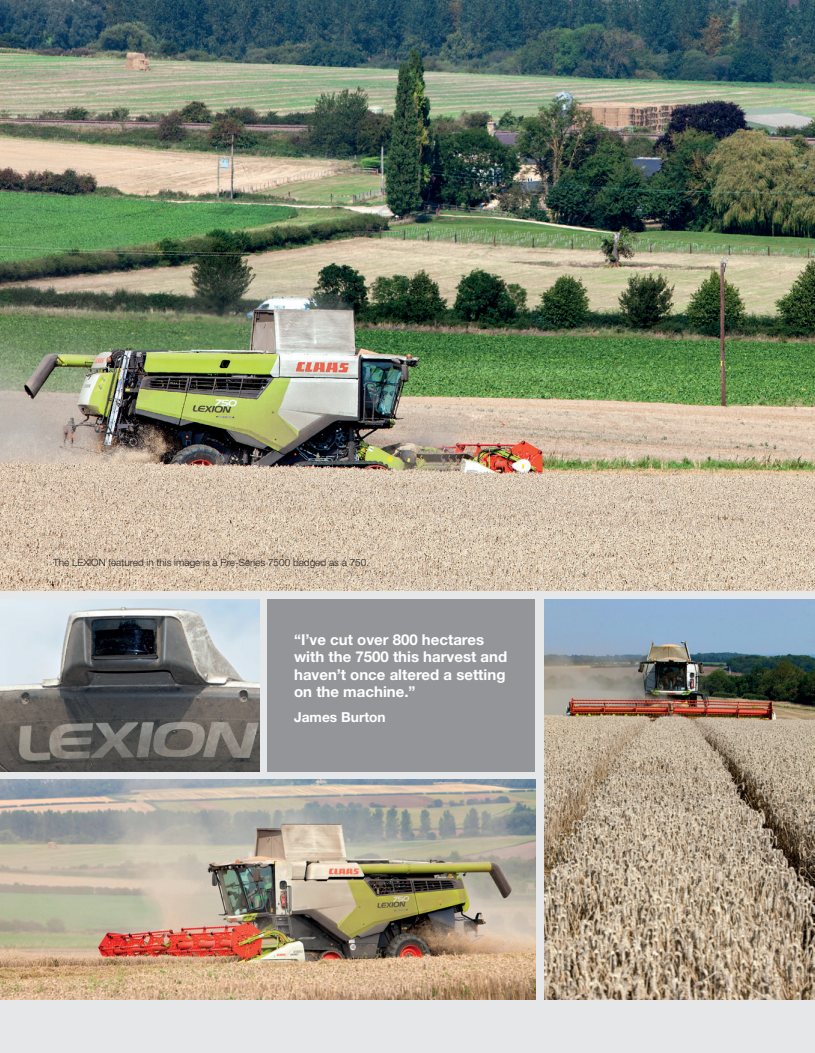
<style>
.page{position:relative;width:815px;height:1053px;background:#fff}
.page>*{position:absolute;margin:0;border:0;box-sizing:border-box;transform-origin:0 0}
.t1{font:700 15px/17.5px "Helvetica Neue LT Std";color:#fff}
.t2{font:700 13.75px "Helvetica Neue LT Std";color:#fff}
.t3{font:300 10px "Helvetica Neue LT Std";color:#231f20}
</style>
<div class="page">
<div style="left:0;top:0;width:815px;height:1052px;background:#e6e7e9"></div>
<img style="left:0;top:599px;width:259px;height:172px">
<img style="left:0;top:780px;width:535px;height:219px">
<div style="left:267px;top:599px;width:268px;height:172px;background:#939598"></div>
<img style="left:545px;top:599px;width:270px;height:400px">
<img style="left:0;top:0;width:815px;height:590px">
<p class="t3" style="left:53px;top:556px;width:318px">The LEXION featured in this image is a Pre-Series 7500 badged as a 750.</p>
<p class="t1" style="left:294px;top:630px;width:215px">“I’ve cut over 800 hectares with the 7500 this harvest and haven’t once altered a setting on the machine.”</p>
<p class="t2" style="left:294px;top:708px;width:93px">James Burton</p>
</div>
